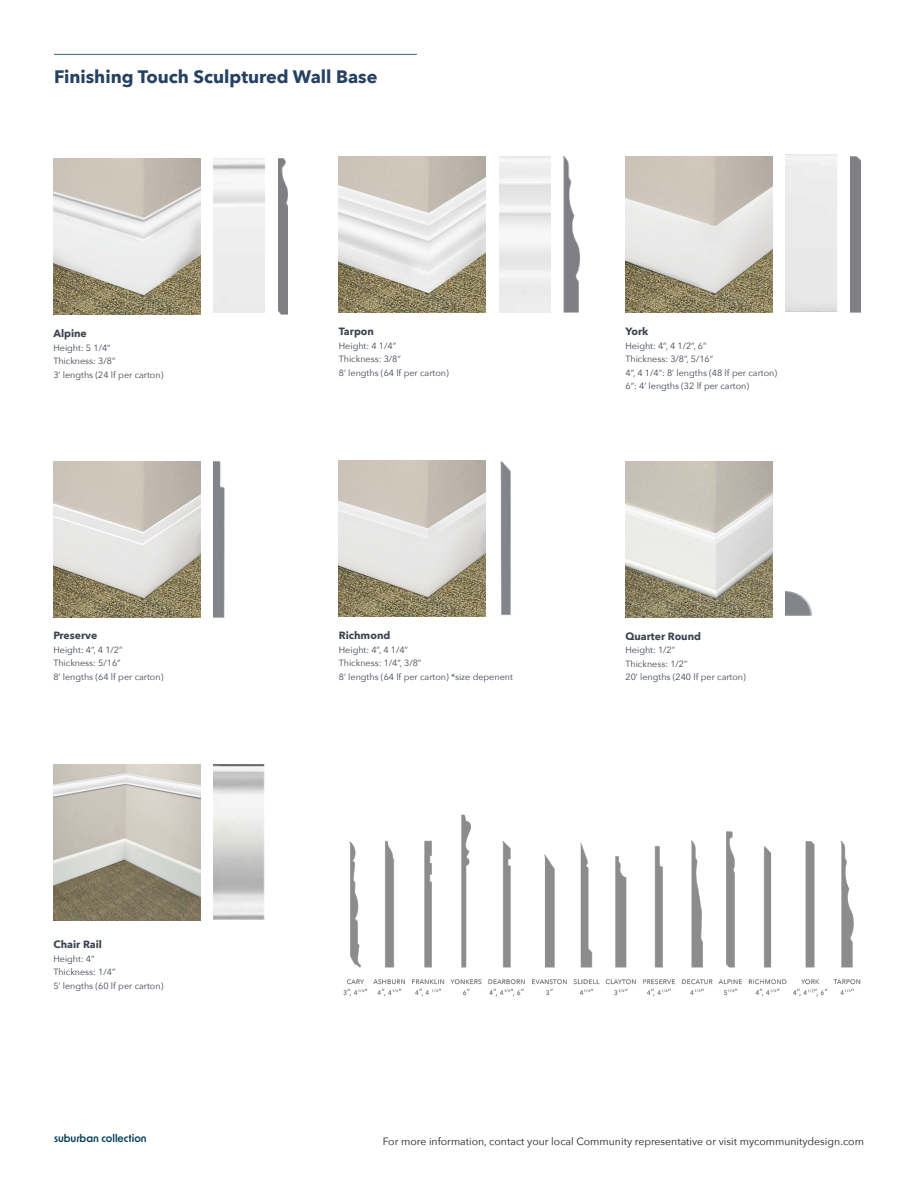
<style>
.page{position:relative;width:918px;height:1188px;background:#fff}
.page>*{position:absolute;margin:0;border:0;box-sizing:border-box;transform-origin:0 0}
.t1{font:700 18px "Avenir Next";color:#264262}
.t2{font:10.5px "Avenir Next";color:#231f20}
.t3{font:700 10.5px "Avenir Next";color:#3e444f}
.t4{font:600 10.5px "New Order";color:#023d5c}
.t5{font:9px "Avenir Next";color:#3e444f}
</style>
<div class="page">
<hr style="left:54px;top:54px;width:363px;height:1px;background:#376171">
<img style="left:625px;top:156px;width:147px;height:156px">
<div style="left:850px;top:156px;width:11px;height:156px;background:#807f83"></div>
<img style="left:339px;top:156px;width:147px;height:156px">
<img style="left:563px;top:156px;width:16px;height:156px">
<img style="left:53px;top:158px;width:147px;height:156px">
<img style="left:278px;top:158px;width:10px;height:156px">
<img style="left:339px;top:461px;width:147px;height:156px">
<img style="left:500px;top:461px;width:11px;height:155px">
<img style="left:53px;top:461px;width:147px;height:156px">
<img style="left:214px;top:461px;width:11px;height:156px">
<img style="left:625px;top:461px;width:147px;height:156px">
<img style="left:786px;top:592px;width:26px;height:24px">
<img style="left:53px;top:764px;width:147px;height:156px">
<img style="left:214px;top:764px;width:51px;height:156px">
<img style="left:343px;top:814px;width:518px;height:183px">
<p class="t1" style="left:54px;top:61px;width:325px">Finishing Touch Sculptured Wall Base</p>
<p class="t3" style="left:53px;top:324px;width:35px">Alpine</p>
<p class="t5" style="left:53px;top:340px;width:59px">Height: 5 1/4”</p>
<p class="t5" style="left:53px;top:353px;width:64px">Thickness: 3/8”</p>
<p class="t5" style="left:53px;top:367px;width:111px">3’ lengths (24 lf per carton)</p>
<p class="t3" style="left:53px;top:627px;width:46px">Preserve</p>
<p class="t5" style="left:53px;top:642px;width:71px">Height: 4”, 4 1/2”</p>
<p class="t5" style="left:53px;top:656px;width:69px">Thickness: 5/16”</p>
<p class="t5" style="left:53px;top:669px;width:111px">8’ lengths (64 lf per carton)</p>
<p class="t3" style="left:53px;top:935px;width:50px">Chair Rail</p>
<p class="t5" style="left:53px;top:951px;width:43px">Height: 4”</p>
<p class="t5" style="left:53px;top:964px;width:64px">Thickness: 1/4”</p>
<p class="t5" style="left:53px;top:978px;width:111px">5’ lengths (60 lf per carton)</p>
<p class="t3" style="left:339px;top:322px;width:37px">Tarpon</p>
<p class="t5" style="left:339px;top:338px;width:59px">Height: 4 1/4”</p>
<p class="t5" style="left:339px;top:351px;width:64px">Thickness: 3/8”</p>
<p class="t5" style="left:339px;top:365px;width:111px">8’ lengths (64 lf per carton)</p>
<p class="t3" style="left:339px;top:627px;width:53px">Richmond</p>
<p class="t5" style="left:339px;top:642px;width:71px">Height: 4”, 4 1/4”</p>
<p class="t5" style="left:339px;top:656px;width:84px">Thickness: 1/4”, 3/8”</p>
<p class="t5" style="left:339px;top:669px;width:176px">8’ lengths (64 lf per carton) *size depenent</p>
<p class="t3" style="left:625px;top:322px;width:24px">York</p>
<p class="t5" style="left:625px;top:338px;width:83px">Height: 4”, 4 1/2”, 6”</p>
<p class="t5" style="left:625px;top:351px;width:89px">Thickness: 3/8”, 5/16”</p>
<p class="t5" style="left:625px;top:365px;width:153px">4”, 4 1/4”: 8’ lengths (48 lf per carton)</p>
<p class="t5" style="left:625px;top:378px;width:125px">6”: 4’ lengths (32 lf per carton)</p>
<p class="t3" style="left:625px;top:627px;width:77px">Quarter Round</p>
<p class="t5" style="left:625px;top:643px;width:51px">Height: 1/2”</p>
<p class="t5" style="left:625px;top:656px;width:64px">Thickness: 1/2”</p>
<p class="t5" style="left:625px;top:670px;width:122px">20’ lengths (240 lf per carton)</p>
<p class="t4" style="left:54px;top:1132px;width:94px">suburban collection</p>
<p class="t2" style="left:383px;top:1132px;width:483px">For more information, contact your local Community representative or visit mycommunitydesign.com</p>
</div>
